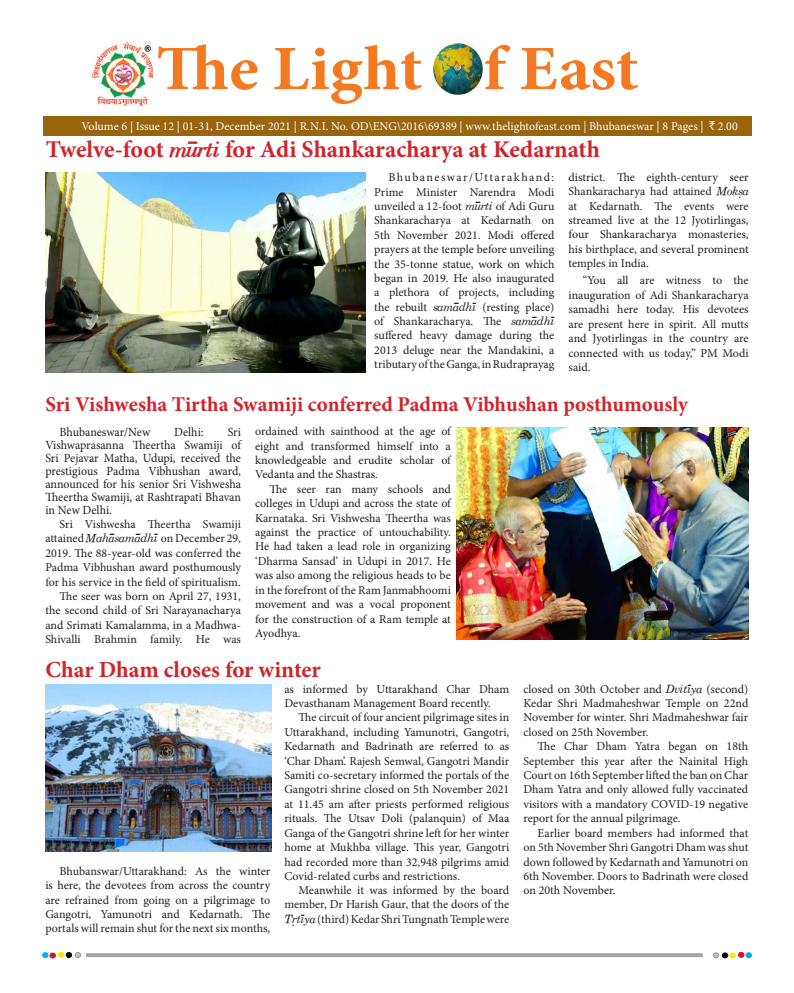
<style>
.page{position:relative;width:794px;height:993px;background:#fff}
.page>*{position:absolute;margin:0;border:0;box-sizing:border-box;transform-origin:0 0}
.t1{font:700 condensed 64px "Minion Pro";letter-spacing:.005em;color:#f47921;scale:1.12 1}
.t2{font:700 24px "Minion Pro";color:#d1232a}
.t3{font:700 23px "Minion Pro";color:#d1232a}
.t4{font:700 21px "Minion Pro";color:#d1232a}
.t5{font:12.5px/13px "Minion Pro";letter-spacing:-.005em;color:#231f20;text-align:justify;scale:.96 1}
.t6{font:12px/14.4px "Minion Pro";color:#231f20;text-align:justify}
.t7{font:12px "Minion Pro";color:#fff}
.s1{font-family:"Rupee Foradian"}
.s2{font-family:"Arsha Translit";font-size:30px}
.s3{font-family:"Arsha Translit Normal";font-size:16px}
</style>
<div class="page">
<div style="left:43px;top:116px;width:708px;height:19px;background:#98640e"></div>
<svg style="left:86px;top:953px;width:617px;height:3px;background:#acabab"></svg>
<div style="left:42px;top:951px;width:7px;height:6px;border:1px solid #00aeef;border-radius:50%"></div>
<svg style="left:43px;top:951px;width:38px;height:7px"></svg>
<div style="left:745px;top:951px;width:7px;height:6px;border:1px solid #00aeef;border-radius:50%"></div>
<svg style="left:713px;top:951px;width:38px;height:7px"></svg>
<img style="left:93px;top:43px;width:60px;height:62px">
<img style="left:433px;top:43px;width:49px;height:51px">
<img style="left:45px;top:172px;width:320px;height:200px">
<img style="left:457px;top:427px;width:291px;height:212px">
<img style="left:45px;top:684px;width:226px;height:167px">
<h1 class="t1" style="left:156px;top:25px;width:432px">The Light Of East</h1>
<p class="t7" style="left:81px;top:118px;width:658px">Volume 6 | Issue 12 | 01-31, December 2021 | R.N.I. No. OD\ENG\2016\69389 | www.thelightofeast.com | Bhubaneswar | 8 Pages | <span class="s1">`</span> 2.00</p>
<h2 class="t2" style="left:46px;top:133px;width:555px">Twelve-foot <span class="s2">m#rti</span> for Adi Shankaracharya at Kedarnath</h2>
<p class="t6" style="left:374px;top:170px;width:182px;text-indent:14px">Bhubaneswar/Uttarakhand:<br>Prime Minister Narendra Modi unveiled a 12-foot <span class="s3">m#rti</span> of Adi Guru Shankaracharya at Kedarnath on 5th November 2021. Modi offered prayers at the temple before unveiling the 35-tonne statue, work on which began in 2019. He also inaugurated a plethora of projects, including the rebuilt <span class="s3">sam!dh"</span> (resting place) of Shankaracharya. The <span class="s3">sam!dh" </span>suffered heavy damage during the 2013 deluge near the Mandakini, a tributary of the Ganga, in Rudraprayag</p>
<p class="t6" style="left:568px;top:170px;width:182px">district. The eighth-century seer Shankaracharya had attained <span class="s3">Mok`a </span>at Kedarnath. The events were streamed live at the 12 Jyotirlingas, four Shankaracharya monasteries, his birthplace, and several prominent temples in India.</p>
<p class="t6" style="left:568px;top:273px;width:182px;text-indent:14px">“You all are witness to the inauguration of Adi Shankaracharya samadhi here today. His devotees are present here in spirit. All mutts and Jyotirlingas in the country are connected with us today,” PM Modi said.</p>
<h3 class="t4" style="left:45px;top:389px;width:644px">Sri Vishwesha Tirtha Swamiji conferred Padma Vibhushan posthumously</h3>
<p class="t5" style="left:60px;top:425px;width:96px">Bhubaneswar/New</p>
<p class="t5" style="left:174px;top:425px;width:32px">Delhi:</p>
<p class="t6" style="left:255px;top:424px;width:197px">ordained with sainthood at the age of eight and transformed himself into a knowledgeable and erudite scholar of Vedanta and the Shastras.</p>
<p class="t6" style="left:255px;top:481px;width:197px;text-indent:14px">The seer ran many schools and colleges in Udupi and across the state of Karnataka. Sri Vishwesha Theertha was against the practice of untouchability.<br>He had taken a lead role in organizing ‘Dharma Sansad’ in Udupi in 2017. He was also among the religious heads to be in the forefront of the Ram Janmabhoomi movement and was a vocal proponent for the construction of a Ram temple at Ayodhya.</p>
<h3 class="t3" style="left:45px;top:653px;width:277px">Char Dham closes for winter</h3>
<p class="t5" style="left:45px;top:425px;width:205px;text-indent:182px">Sri Vishwaprasanna Theertha Swamiji of Sri Pejavar Matha, Udupi, received the prestigious Padma Vibhushan award, announced for his senior Sri Vishwesha Theertha Swamiji, at Rashtrapati Bhavan in New Delhi.</p>
<p class="t6" style="left:45px;top:517px;width:197px;text-align:right">Sri Vishwesha Theertha Swamiji attained <span class="s3">Mah!sam!dh"</span> on December 29, 2019. The 88-year-old was conferred the Padma Vibhushan award posthumously for his service in the field of spiritualism.<br>The seer was born on April 27, 1931, the second child of Sri Narayanacharya and Srimati Kamalamma, in a Madhwa-Shivalli Brahmin family. He was</p>
<p class="t6" style="left:45px;top:863px;width:226px;text-indent:14px">Bhubanswar/Uttarakhand: As the winter is here, the devotees from across the country are refrained from going on a pilgrimage to Gangotri, Yamunotri and Kedarnath. The portals will remain shut for the next six months,</p>
<p class="t6" style="left:284px;top:681px;width:226px">as informed by Uttarakhand Char Dham<br>Devasthanam Management Board recently.</p>
<p class="t6" style="left:284px;top:710px;width:226px;text-indent:14px">The circuit of four ancient pilgrimage sites in Uttarakhand, including Yamunotri, Gangotri, Kedarnath and Badrinath are referred to as ‘Char Dham’. Rajesh Semwal, Gangotri Mandir Samiti co-secretary informed the portals of the Gangotri shrine closed on 5th November 2021 at 11.45 am after priests performed religious rituals. The Utsav Doli (palanquin) of Maa Ganga of the Gangotri shrine left for her winter home at Mukhba village. This year, Gangotri had recorded more than 32,948 pilgrims amid Covid-related curbs and restrictions.</p>
<p class="t6" style="left:284px;top:883px;width:226px;text-indent:14px">Meanwhile it was informed by the board member, Dr Harish Gaur, that the doors of the <span class="s3">T$t"ya</span> (third) Kedar Shri Tungnath Temple were</p>
<p class="t6" style="left:523px;top:681px;width:226px">closed on 30th October and <span class="s3">Dvit"ya</span> (second)<br>Kedar Shri Madmaheshwar Temple on 22nd November for winter. Shri Madmaheshwar fair closed on 25th November.</p>
<p class="t6" style="left:523px;top:739px;width:226px;text-indent:14px">The Char Dham Yatra began on 18th September this year after the Nainital High Court on 16th September lifted the ban on Char Dham Yatra and only allowed fully vaccinated visitors with a mandatory COVID-19 negative report for the annual pilgrimage.</p>
<p class="t6" style="left:523px;top:825px;width:226px;text-indent:14px">Earlier board members had informed that on 5th November Shri Gangotri Dham was shut down followed by Kedarnath and Yamunotri on 6th November. Doors to Badrinath were closed on 20th November.</p>
</div>
